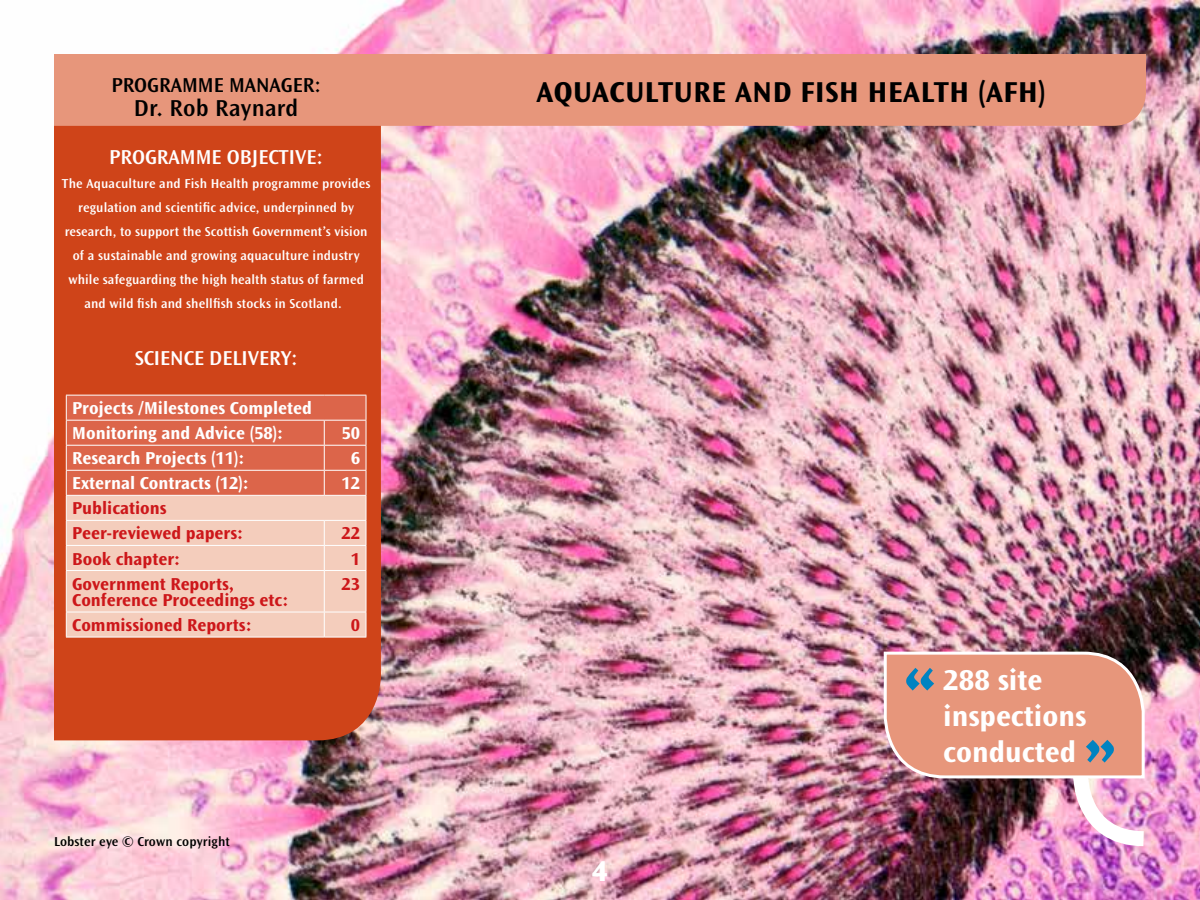
<style>
.page{position:relative;width:1200px;height:900px;background:#fff}
.page>*{position:absolute;margin:0;border:0;box-sizing:border-box;transform-origin:0 0}
.HEAD{font:700 30px "Ocean Sans MT Pro";letter-spacing:.02em;color:#000}
.HEAD-2{font:700 30px/36px "Ocean Sans MT Pro";color:#fff}
.t1{font:800 30px "Ocean Sans MT Pro";color:#fff}
.t2{font:600 24px "Ocean Sans MT Pro";letter-spacing:.01em;color:#000}
.t3{font:600 21px "Ocean Sans MT Pro";color:#fff}
.t4{font:600 21px "Ocean Sans MT Pro";color:#000}
.t5{font:700 18px "Ocean Sans MT Pro";color:#cd171a}
.t6{font:700 18px "Ocean Sans MT Pro";color:#fff}
.t7{font:600 13.5px/24px "Ocean Sans MT Pro";letter-spacing:.01em;color:#fff;text-align:center}
.t8{font:600 13.5px "Ocean Sans MT Pro";letter-spacing:.01em;color:#000}
.s1{font-weight:800;font-size:61.5px;color:#0083c1}
</style>
<div class="page">
<img style="left:0;top:0;width:1200px;height:900px">
<div style="left:54px;top:126px;width:327px;height:614px;background:#cf4419"></div>
<div style="left:54px;top:54px;width:1092px;height:72px;background:#e7967b"></div>
<svg style="left:66px;top:395px;width:301px;height:242px;background:#eaa591"></svg>
<hr style="left:66px;top:637px;width:258px;height:1px;background:#fff">
<hr style="left:324px;top:637px;width:42px;height:1px;background:#fff">
<img style="left:882px;top:650px;width:277px;height:204px">
<p class="t4" style="left:111px;top:72px;width:211px">PROGRAMME MANAGER:</p>
<p class="t2" style="left:134px;top:93px;width:166px">Dr. Rob Raynard</p>
<p class="t3" style="left:109px;top:144px;width:215px">PROGRAMME OBJECTIVE:</p>
<p class="t7" style="left:62px;top:171px;width:310px">The Aquaculture and Fish Health programme provides regulation and scientific advice, underpinned by research, to support the Scottish Government’s vision of a sustainable and growing aquaculture industry while safeguarding the high health status of farmed and wild fish and shellfish stocks in Scotland.</p>
<p class="t3" style="left:135px;top:345px;width:164px">SCIENCE DELIVERY:</p>
<p class="t6" style="left:72px;top:397px;width:241px">Projects /Milestones Completed</p>
<p class="t6" style="left:72px;top:422px;width:212px">Monitoring and Advice (58):</p>
<p class="t6" style="left:341px;top:422px;width:20px">50</p>
<p class="t6" style="left:72px;top:447px;width:174px">Research Projects (11):</p>
<p class="t6" style="left:351px;top:447px;width:11px">6</p>
<p class="t6" style="left:72px;top:472px;width:178px">External Contracts (12):</p>
<p class="t6" style="left:341px;top:472px;width:20px">12</p>
<p class="t5" style="left:72px;top:498px;width:96px">Publications</p>
<p class="t5" style="left:72px;top:523px;width:172px">Peer-reviewed papers:</p>
<p class="t5" style="left:341px;top:523px;width:20px">22</p>
<p class="t5" style="left:72px;top:548px;width:109px">Book chapter:</p>
<p class="t5" style="left:351px;top:548px;width:11px">1</p>
<p class="t5" style="left:72px;top:573px;width:163px">Government Reports,</p>
<p class="t5" style="left:72px;top:589px;width:218px">Conference Proceedings etc:</p>
<p class="t5" style="left:341px;top:573px;width:20px">23</p>
<p class="t5" style="left:72px;top:614px;width:181px">Commissioned Reports:</p>
<p class="t5" style="left:351px;top:614px;width:11px">0</p>
<p class="t8" style="left:54px;top:833px;width:177px">Lobster eye © Crown copyright</p>
<p class="HEAD" style="left:536px;top:74px;width:511px">AQUACULTURE AND FISH HEALTH (AFH)</p>
<p class="t1" style="left:592px;top:853px;width:17px">4</p>
<p class="HEAD-2" style="left:904px;top:661px;width:140px"><span class="s1">“</span> 288 site</p>
<p class="HEAD-2" style="left:943px;top:697px;width:174px">inspections conducted <span class="s1">”</span></p>
</div>
